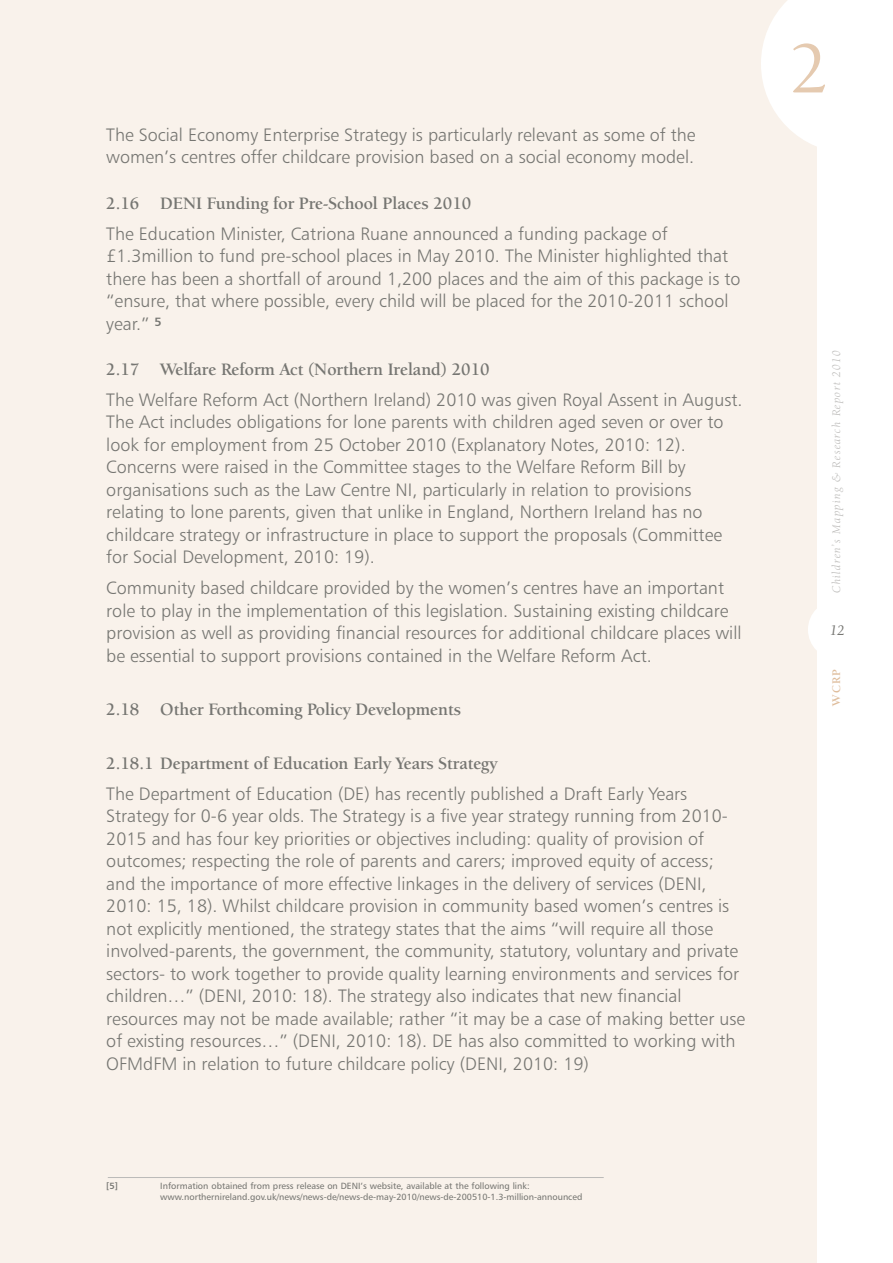
<style>
.page{position:relative;width:893px;height:1263px;background:#fff}
.page>*{position:absolute;margin:0;border:0;box-sizing:border-box;transform-origin:0 0}
.t1{font:500 75px "Berkeley Oldstyle IT Cby BT";color:#e5cab0}
.t2{font:18px/22.5px "Humanist 777 BT Light B";color:#767672}
.t3{font:700 18px "Berkeley Oldstyle IT Cby BT";color:#767672}
.t4{font:15px "Berkeley Oldstyle IT Cby BT Med Ital";color:#767672}
.t5{font:italic 12px "Berkeley Oldstyle IT Cby BT";letter-spacing:.095em;color:#bbbab8}
.t6{font:700 12px "Berkeley Oldstyle IT Cby BT";color:#dfbd9c}
.t7{font:9px/10.8px "Humanist 777 BT Roman B";color:#767672}
.t8{font:9px "Humanist 777 BT Bold B";color:#767672}
</style>
<div class="page">
<div style="left:0;top:0;width:816px;height:1263px;background:#f9f2eb"></div>
<div style="left:808px;top:600px;width:59px;height:59px;background:#fff;border-radius:50%"></div>
<hr style="left:108px;top:1177px;width:496px;height:1px;background:#bbbab8">
<svg style="left:761px;top:0;width:56px;height:153px"></svg>
<p class="t2" style="left:106px;top:125px;width:591px">The Social Economy Enterprise Strategy is particularly relevant as some of the women’s centres offer childcare provision based on a social economy model.</p>
<p class="t3" style="left:106px;top:196px;width:366px">2.16 DENI Funding for Pre-School Places 2010</p>
<p class="t2" style="left:106px;top:223px;width:636px">The Education Minister, Catriona Ruane announced a funding package of £1.3million to fund pre-school places in May 2010. The Minister highlighted that there has been a shortfall of around 1,200 places and the aim of this package is to “ensure, that where possible, every child will be placed for the 2010-2011 school year.” <sup>5</sup></p>
<p class="t3" style="left:106px;top:362px;width:385px">2.17 Welfare Reform Act (Northern Ireland) 2010</p>
<p class="t2" style="left:106px;top:389px;width:638px">The Welfare Reform Act (Northern Ireland) 2010 was given Royal Assent in August.<br>The Act includes obligations for lone parents with children aged seven or over to look for employment from 25 October 2010 (Explanatory Notes, 2010: 12).<br>Concerns were raised in the Committee stages to the Welfare Reform Bill by organisations such as the Law Centre NI, particularly in relation to provisions relating to lone parents, given that unlike in England, Northern Ireland has no childcare strategy or infrastructure in place to support the proposals (Committee for Social Development, 2010: 19).</p>
<p class="t2" style="left:106px;top:578px;width:637px">Community based childcare provided by the women’s centres have an important role to play in the implementation of this legislation. Sustaining existing childcare provision as well as providing financial resources for additional childcare places will be essential to support provisions contained in the Welfare Reform Act.</p>
<p class="t3" style="left:106px;top:702px;width:356px">2.18 Other Forthcoming Policy Developments</p>
<p class="t3" style="left:106px;top:756px;width:393px">2.18.1 Department of Education Early Years Strategy</p>
<p class="t2" style="left:106px;top:783px;width:640px">The Department of Education (DE) has recently published a Draft Early Years Strategy for 0-6 year olds. The Strategy is a five year strategy running from 2010- 2015 and has four key priorities or objectives including: quality of provision of outcomes; respecting the role of parents and carers; improved equity of access; and the importance of more effective linkages in the delivery of services (DENI, 2010: 15, 18). Whilst childcare provision in community based women’s centres is not explicitly mentioned, the strategy states that the aims “will require all those involved-parents, the government, the community, statutory, voluntary and private sectors- to work together to provide quality learning environments and services for children…” (DENI, 2010: 18). The strategy also indicates that new financial resources may not be made available; rather “it may be a case of making better use of existing resources…” (DENI, 2010: 18). DE has also committed to working with OFMdFM in relation to future childcare policy (DENI, 2010: 19)</p>
<p class="t8" style="left:106px;top:1182px;width:13px">[5]</p>
<p class="t7" style="left:160px;top:1181px;width:424px">Information obtained from press release on DENI’s website, available at the following link: www.northernireland.gov.uk/news/news-de/news-de-may-2010/news-de-200510-1.3-million-announced</p>
<h1 class="t1" style="left:790px;top:39px;width:40px">2</h1>
<p class="t5" style="left:832px;top:593px;width:243px;rotate:-90deg">Children’s Mapping &amp; Research Report 2010</p>
<p class="t4" style="left:830px;top:625px;width:16px">12</p>
<p class="t6" style="left:832px;top:706px;width:38px;rotate:-90deg">WCRP</p>
</div>
